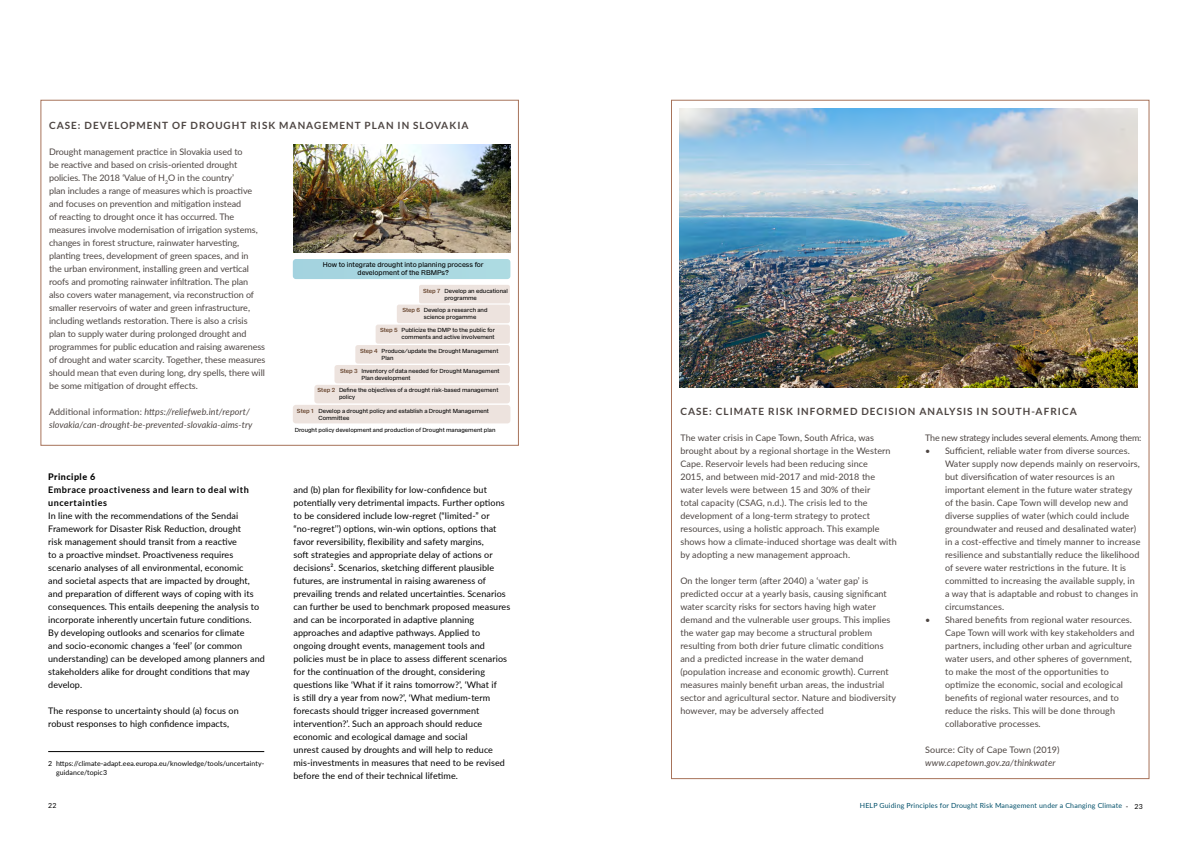
<style>
.page{position:relative;width:1191px;height:842px;background:#fff}
.page>*{position:absolute;margin:0;border:0;box-sizing:border-box;transform-origin:0 0}
.t1{font:700 10px "Lato";letter-spacing:.1em;color:#4d4542}
.t2{font:9px/13px "Lato";letter-spacing:.01em;color:#4d4542}
.t3{font:9px/13px "Lato";letter-spacing:.01em;color:#000}
.t4{font:italic 9px/13px "Lato";letter-spacing:.01em;color:#4d4542}
.t5{font:700 9px/13px "Lato";letter-spacing:.05em;color:#000}
.t6{font:9px "Lato";letter-spacing:-.02em;color:#4d4542}
.t7{font:800 9px "Lato";letter-spacing:.05em;color:#000}
.t8{font:7px/9px "Lato";letter-spacing:.01em;color:#000}
.t9{font:7px "Lato";letter-spacing:.025em;color:#004f69}
.t10{font:500 6.9px/8.3px "Franca";color:#000;text-align:center}
.t11{font:500 5.9px/6.9px "Franca";color:#000}
.s1{font-style:normal}
.s2{font-weight:600}
.s3{font-weight:600;color:#64412a}
.s4{color:#000}
</style>
<div class="page">
<hr style="left:48px;top:751px;width:216px;height:1px;background:#000">
<img style="left:293px;top:145px;width:217px;height:107px">
<div style="left:419px;top:285px;width:91px;height:18px;background:#ede3de;border-radius:2px"></div>
<div style="left:397px;top:305px;width:113px;height:18px;background:#ede3de;border-radius:2px"></div>
<div style="left:375px;top:325px;width:135px;height:19px;background:#ede3de;border-radius:2px"></div>
<div style="left:355px;top:345px;width:155px;height:19px;background:#ede3de;border-radius:3px"></div>
<div style="left:334px;top:365px;width:176px;height:18px;background:#ede3de;border-radius:3px"></div>
<div style="left:314px;top:385px;width:196px;height:18px;background:#ede3de;border-radius:3px"></div>
<div style="left:293px;top:405px;width:217px;height:18px;background:#ede3de;border-radius:3px"></div>
<div style="left:293px;top:259px;width:217px;height:20px;background:#a8d7e0"></div>
<img style="left:679px;top:109px;width:458px;height:278px">
<p class="t1" style="left:49px;top:120px;width:421px">CASE: DEVELOPMENT OF DROUGHT RISK MANAGEMENT PLAN IN SLOVAKIA</p>
<p class="t2" style="left:49px;top:145px;width:218px">Drought management practice in Slovakia used to<br>be reactive and based on crisis-oriented drought policies. The 2018 ‘Value of H<sub>2</sub>O in the country’<br>plan includes a range of measures which is proactive and focuses on prevention and mitigation instead<br>of reacting to drought once it has occurred. The measures involve modernisation of irrigation systems, changes in forest structure, rainwater harvesting, planting trees, development of green spaces, and in<br>the urban environment, installing green and vertical roofs and promoting rainwater infiltration. The plan also covers water management, via reconstruction of smaller reservoirs of water and green infrastructure, including wetlands restoration. There is also a crisis plan to supply water during prolonged drought and programmes for public education and raising awareness of drought and water scarcity. Together, these measures should mean that even during long, dry spells, there will be some mitigation of drought effects.</p>
<p class="t4" style="left:49px;top:405px;width:205px"><span class="s1">Additional information:</span> https://reliefweb.int/report/ slovakia/can-drought-be-prevented-slovakia-aims-try</p>
<p class="t10" style="left:323px;top:261px;width:162px">How to integrate drought into planning process for development of the RBMPs<span class="s2">?</span></p>
<p class="t11" style="left:444px;top:287px;width:65px;text-indent:-21px"><span class="s3">Step 7</span> Develop an educational programme</p>
<p class="t11" style="left:424px;top:306px;width:65px;text-indent:-21px"><span class="s3">Step 6</span> Develop a research and science progamme</p>
<p class="t11" style="left:380px;top:326px;width:117px;text-align:right"><span class="s3">Step 5</span> Publicize the DMP to the public for comments and active involvement</p>
<p class="t11" style="left:381px;top:348px;width:118px;text-indent:-21px"><span class="s3">Step 4</span> Produce/update the Drought Management<br>Plan</p>
<p class="t11" style="left:361px;top:368px;width:139px;text-indent:-21px"><span class="s3">Step 3</span> Inventory of data needed for Drought Management<br>Plan development</p>
<p class="t11" style="left:339px;top:386px;width:161px;text-indent:-21px"><span class="s3">Step 2</span> Define the objectives of a drought risk-based management policy</p>
<p class="t11" style="left:318px;top:407px;width:172px;text-indent:-21px"><span class="s3">Step 1</span> Develop a drought policy and establish a Drought Management<br>Committee</p>
<p class="t11" style="left:295px;top:426px;width:202px">Drought policy development and production of Drought management plan</p>
<p class="t7" style="left:48px;top:470px;width:49px">Principle 6</p>
<p class="t5" style="left:48px;top:483px;width:202px">Embrace proactiveness and learn to deal with uncertainties</p>
<p class="t3" style="left:48px;top:509px;width:218px">In line with the recommendations of the Sendai Framework for Disaster Risk Reduction, drought<br>risk management should transit from a reactive<br>to a proactive mindset. Proactiveness requires scenario analyses of all environmental, economic<br>and societal aspects that are impacted by drought, and preparation of different ways of coping with its consequences. This entails deepening the analysis to incorporate inherently uncertain future conditions.<br>By developing outlooks and scenarios for climate<br>and socio-economic changes a ‘feel’ (or common understanding) can be developed among planners and stakeholders alike for drought conditions that may develop.</p>
<p class="t3" style="left:48px;top:704px;width:192px">The response to uncertainty should (a) focus on robust responses to high confidence impacts,</p>
<p class="t8" style="left:56px;top:758px;width:210px;text-indent:-8px">2 https://climate-adapt.eea.europa.eu/knowledge/tools/uncertainty&shy;guidance/topic3</p>
<p class="t3" style="left:293px;top:483px;width:218px">and (b) plan for flexibility for low-confidence but potentially very detrimental impacts. Further options to be considered include low-regret (“limited-” or “no-regret’’) options, win-win options, options that favor reversibility, flexibility and safety margins,<br>soft strategies and appropriate delay of actions or decisions². Scenarios, sketching different plausible futures, are instrumental in raising awareness of prevailing trends and related uncertainties. Scenarios can further be used to benchmark proposed measures and can be incorporated in adaptive planning approaches and adaptive pathways. Applied to ongoing drought events, management tools and policies must be in place to assess different scenarios for the continuation of the drought, considering questions like ‘What if it rains tomorrow?’, ‘What if<br>is still dry a year from now?’, ‘What medium-term forecasts should trigger increased government intervention?’. Such an approach should reduce economic and ecological damage and social<br>unrest caused by droughts and will help to reduce mis-investments in measures that need to be revised before the end of their technical lifetime.</p>
<p class="t1" style="left:680px;top:406px;width:398px">CASE: CLIMATE RISK INFORMED DECISION ANALYSIS IN SOUTH-AFRICA</p>
<p class="t2" style="left:680px;top:431px;width:218px">The water crisis in Cape Town, South Africa, was brought about by a regional shortage in the Western Cape. Reservoir levels had been reducing since<br>2015, and between mid-2017 and mid-2018 the water levels were between 15 and 30% of their<br>total capacity (CSAG, n.d.). The crisis led to the development of a long-term strategy to protect resources, using a holistic approach. This example shows how a climate-induced shortage was dealt with by adopting a new management approach.</p>
<p class="t2" style="left:680px;top:574px;width:217px">On the longer term (after 2040) a ‘water gap’ is predicted occur at a yearly basis, causing significant water scarcity risks for sectors having high water demand and the vulnerable user groups. This implies the water gap may become a structural problem resulting from both drier future climatic conditions and a predicted increase in the water demand (population increase and economic growth). Current measures mainly benefit urban areas, the industrial sector and agricultural sector. Nature and biodiversity however, may be adversely affected</p>
<p class="t6" style="left:925px;top:431px;width:218px">The new strategy includes several elements. Among them:</p>
<p class="t2" style="left:945px;top:444px;width:197px;text-indent:-20px">• Sufficient, reliable water from diverse sources.<br>Water supply now depends mainly on reservoirs, but diversification of water resources is an important element in the future water strategy of the basin. Cape Town will develop new and diverse supplies of water (which could include groundwater and reused and desalinated water) in a cost-effective and timely manner to increase resilience and substantially reduce the likelihood of severe water restrictions in the future. It is committed to increasing the available supply, in a way that is adaptable and robust to changes in circumstances.</p>
<p class="t2" style="left:945px;top:613px;width:191px;text-indent:-20px">• Shared benefits from regional water resources.<br>Cape Town will work with key stakeholders and partners, including other urban and agriculture water users, and other spheres of government, to make the most of the opportunities to optimize the economic, social and ecological benefits of regional water resources, and to reduce the risks. This will be done through collaborative processes.</p>
<p class="t2" style="left:925px;top:743px;width:136px">Source: City of Cape Town (2019)</p>
<p class="t4" style="left:925px;top:756px;width:132px">www.capetown.gov.za/thinkwater</p>
<p class="t8" style="left:48px;top:801px;width:10px">22</p>
<p class="t9" style="left:860px;top:801px;width:284px">HELP Guiding Principles for Drought Risk Management under a Changing Climate <span class="s4">- 23</span></p>
</div>
